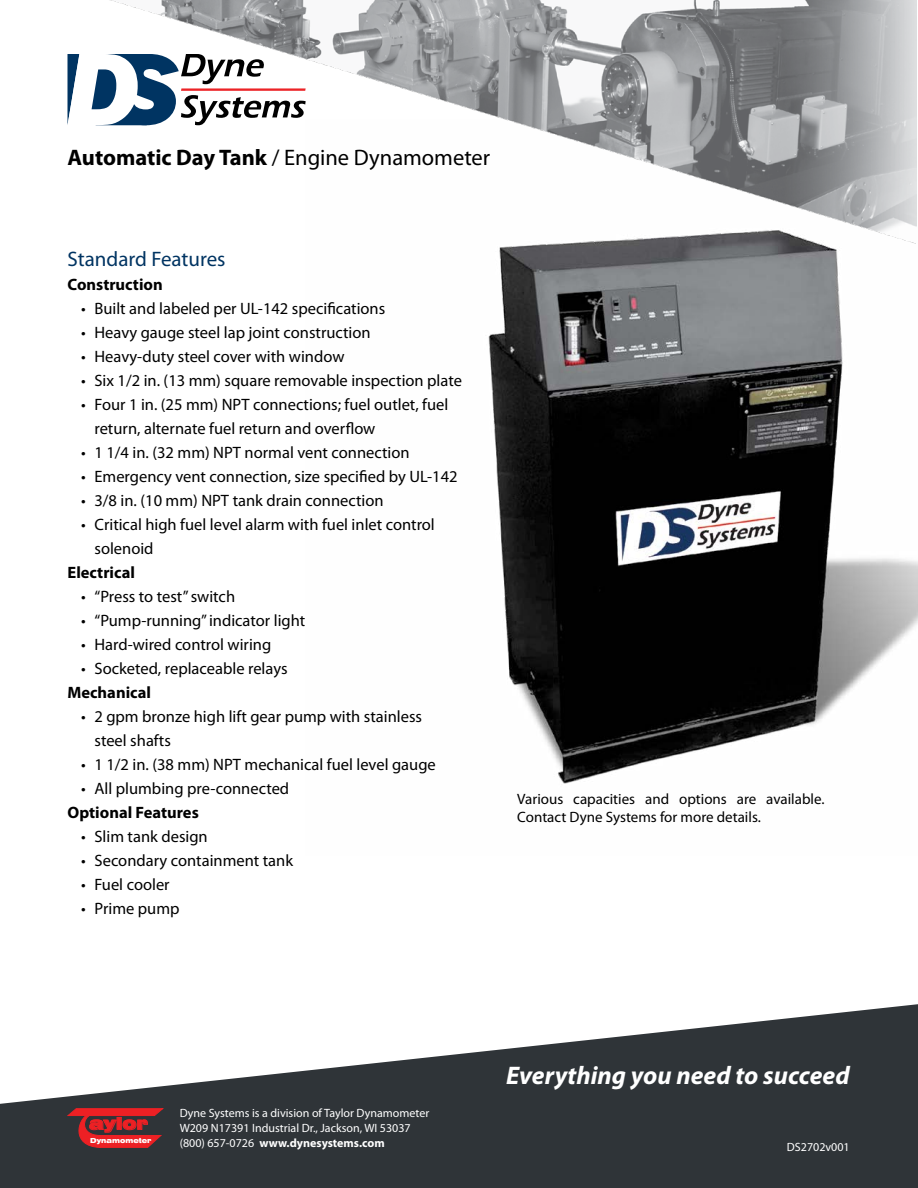
<style>
.page{position:relative;width:918px;height:1188px;background:#fff}
.page>*{position:absolute;margin:0;border:0;box-sizing:border-box;transform-origin:0 0}
.Footer_Heading_-_Eve{font:italic 700 25.5px "Myriad Pro";color:#fff}
.t1{font:22.5px "Myriad Pro";color:#000}
.t2{font:21px "Myriad Pro";color:#003462}
.t3{font:16.5px/24px "Myriad Pro";color:#000}
.t4{font:700 16.5px "Myriad Pro";color:#000}
.t5{font:900 expanded 16.5px "Swiss 721 BT";color:#ed2024}
.t6{font:15px/18px "Myriad Pro";color:#000}
.Footer_-_Address_-_L{font:12px "Myriad Pro";color:#fff}
.Footer_-_Address_-_L-2{font:700 12px "Myriad Pro";color:#fff}
.t7{font:900 expanded 6.9px "Swiss 721 BT";color:#fff;scale:.91 1}
.s1{font-weight:700}
.s2{font-weight:400}
</style>
<div class="page">
<img style="left:488px;top:243px;width:430px;height:541px">
<svg style="left:0;top:1004px;width:918px;height:184px;fill:#2f3438"></svg>
<svg style="left:68px;top:1108px;width:95px;height:40px;background:#92292d"></svg>
<svg style="left:68px;top:54px;width:39px;height:71px"></svg>
<img style="left:107px;top:0;width:810px;height:243px">
<p class="t1" style="left:68px;top:143px;width:424px"><span class="s1">Automatic Day Tank</span> / Engine Dynamometer</p>
<p class="t2" style="left:68px;top:246px;width:160px">Standard Features</p>
<p class="t4" style="left:68px;top:274px;width:97px">Construction</p>
<p class="t3" style="left:81px;top:297px;width:306px">• Built and labeled per UL-142 specifications</p>
<p class="t3" style="left:81px;top:321px;width:291px">• Heavy gauge steel lap joint construction</p>
<p class="t3" style="left:81px;top:345px;width:265px">• Heavy-duty steel cover with window</p>
<p class="t3" style="left:81px;top:369px;width:383px">• Six 1/2 in. (13 mm) square removable inspection plate</p>
<p class="t3" style="left:94px;top:393px;width:355px;text-indent:-14px">• Four 1 in. (25 mm) NPT connections; fuel outlet, fuel return, alternate fuel return and overflow</p>
<p class="t3" style="left:81px;top:441px;width:330px">• 1 1/4 in. (32 mm) NPT normal vent connection</p>
<p class="t3" style="left:81px;top:465px;width:378px">• Emergency vent connection, size specified by UL-142</p>
<p class="t3" style="left:81px;top:489px;width:304px">• 3/8 in. (10 mm) NPT tank drain connection</p>
<p class="t3" style="left:94px;top:513px;width:342px;text-indent:-14px">• Critical high fuel level alarm with fuel inlet control solenoid</p>
<p class="t4" style="left:68px;top:562px;width:69px">Electrical</p>
<p class="t3" style="left:81px;top:585px;width:156px">• “Press to test” switch</p>
<p class="t3" style="left:81px;top:609px;width:226px">• “Pump-running” indicator light</p>
<p class="t3" style="left:81px;top:633px;width:192px">• Hard-wired control wiring</p>
<p class="t3" style="left:81px;top:657px;width:208px">• Socketed, replaceable relays</p>
<p class="t4" style="left:68px;top:682px;width:85px">Mechanical</p>
<p class="t3" style="left:94px;top:705px;width:329px;text-indent:-14px">• 2 gpm bronze high lift gear pump with stainless steel shafts</p>
<p class="t3" style="left:81px;top:753px;width:356px">• 1 1/2 in. (38 mm) NPT mechanical fuel level gauge</p>
<p class="t3" style="left:81px;top:777px;width:210px">• All plumbing pre-connected</p>
<p class="t4" style="left:68px;top:802px;width:133px">Optional Features</p>
<p class="t3" style="left:81px;top:825px;width:128px">• Slim tank design</p>
<p class="t3" style="left:81px;top:849px;width:214px">• Secondary containment tank</p>
<p class="t3" style="left:81px;top:873px;width:90px">• Fuel cooler</p>
<p class="t3" style="left:81px;top:897px;width:100px">• Prime pump</p>
<p class="t6" style="left:517px;top:790px;width:309px">Various capacities and options are available.<br>Contact Dyne Systems for more details.</p>
<p class="Footer_Heading_-_Eve" style="left:506px;top:1059px;width:345px">Everything you need to succeed</p>
<p class="t5" style="left:89px;top:1114px;width:60px">aylor</p>
<p class="t7" style="left:90px;top:1136px;width:69px">Dynamometer</p>
<p class="Footer_-_Address_-_L" style="left:180px;top:1106px;width:251px">Dyne Systems is a division of Taylor Dynamometer</p>
<p class="Footer_-_Address_-_L" style="left:180px;top:1121px;width:233px">W209 N17391 Industrial Dr., Jackson, WI 53037</p>
<p class="Footer_-_Address_-_L-2" style="left:180px;top:1135px;width:207px"><span class="s2">(800) 657-0726</span> www.dynesystems.com</p>
<p class="Footer_-_Address_-_L" style="left:787px;top:1140px;width:64px">DS2702v001</p>
</div>
